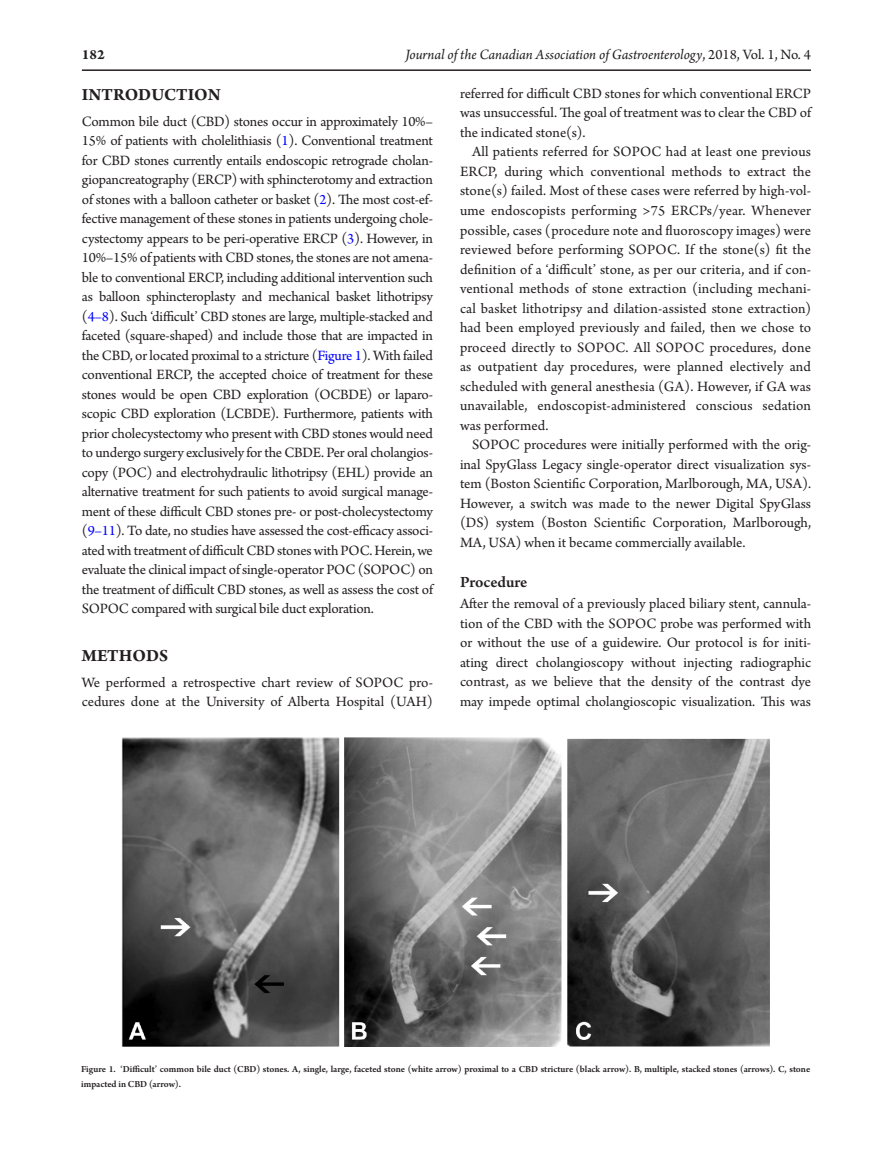
<style>
.page{position:relative;width:893px;height:1174px;background:#fff}
.page>*{position:absolute;margin:0;border:0;box-sizing:border-box;transform-origin:0 0}
.t1{font:700 18px "Arno Pro";color:#231f20}
.t2{font:600 16.5px "Arno Pro";letter-spacing:-.005em;color:#231f20}
.t3{font:15px/19.5px "Arno Pro";color:#231f20;text-align:justify}
.t4{font:italic 15px "Arno Pro";letter-spacing:-.005em;color:#231f20}
.t5{font:700 15px "Arno Pro";color:#231f20}
.t6{font:600 9.75px/14.2px "Arno Pro";letter-spacing:-.005em;color:#231f20}
.s1{font-style:normal}
.s2{color:#00f}
</style>
<div class="page">
<img style="left:122px;top:737px;width:648px;height:310px">
<hr style="left:82px;top:69px;width:729px;height:2px;background:#231f20">
<p class="t5" style="left:82px;top:46px;width:24px">182</p>
<p class="t4" style="left:405px;top:46px;width:407px">Journal of the Canadian Association of Gastroenterology<span class="s1">, 2018, Vol. 1, No. 4</span></p>
<p class="t1" style="left:82px;top:84px;width:140px">INTRODUCTION</p>
<p class="t3" style="left:82px;top:112px;width:353px">Common bile duct (CBD) stones occur in approximately 10%– 15% of patients with cholelithiasis (<span class="s2">1</span>). Conventional treatment for CBD stones currently entails endoscopic retrograde cholan&shy;giopancreatography (ERCP) with sphincterotomy and extraction of stones with a balloon catheter or basket (<span class="s2">2</span>). The most cost-ef&shy;fective management of these stones in patients undergoing chole&shy;cystectomy appears to be peri-operative ERCP (<span class="s2">3</span>). However, in 10%–15% of patients with CBD stones, the stones are not amena&shy;ble to conventional ERCP, including additional intervention such as balloon sphincteroplasty and mechanical basket lithotripsy (<span class="s2">4–8</span>). Such ‘difficult’ CBD stones are large, multiple-stacked and faceted (square-shaped) and include those that are impacted in the CBD, or located proximal to a stricture (<span class="s2">Figure 1</span>). With failed conventional ERCP, the accepted choice of treatment for these stones would be open CBD exploration (OCBDE) or laparo&shy;scopic CBD exploration (LCBDE). Furthermore, patients with prior cholecystectomy who present with CBD stones would need to undergo surgery exclusively for the CBDE. Per oral cholangios&shy;copy (POC) and electrohydraulic lithotripsy (EHL) provide an alternative treatment for such patients to avoid surgical manage&shy;ment of these difficult CBD stones pre- or post-cholecystectomy (<span class="s2">9–11</span>). To date, no studies have assessed the cost-efficacy associ&shy;ated with treatment of difficult CBD stones with POC. Herein, we evaluate the clinical impact of single-operator POC (SOPOC) on the treatment of difficult CBD stones, as well as assess the cost of SOPOC compared with surgical bile duct exploration.</p>
<p class="t1" style="left:82px;top:645px;width:88px">METHODS</p>
<p class="t3" style="left:82px;top:673px;width:353px">We performed a retrospective chart review of SOPOC pro&shy;cedures done at the University of Alberta Hospital (UAH)</p>
<p class="t3" style="left:460px;top:84px;width:353px">referred for difficult CBD stones for which conventional ERCP was unsuccessful. The goal of treatment was to clear the CBD of the indicated stone(s).</p>
<p class="t3" style="left:460px;top:143px;width:353px;text-indent:12px">All patients referred for SOPOC had at least one previous ERCP, during which conventional methods to extract the stone(s) failed. Most of these cases were referred by high-vol&shy;ume endoscopists performing &gt;75 ERCPs/year. Whenever possible, cases (procedure note and fluoroscopy images) were reviewed before performing SOPOC. If the stone(s) fit the definition of a ‘difficult’ stone, as per our criteria, and if con&shy;ventional methods of stone extraction (including mechani&shy;cal basket lithotripsy and dilation-assisted stone extraction) had been employed previously and failed, then we chose to proceed directly to SOPOC. All SOPOC procedures, done as outpatient day procedures, were planned electively and scheduled with general anesthesia (GA). However, if GA was unavailable, endoscopist-administered conscious sedation was performed.</p>
<p class="t3" style="left:460px;top:435px;width:353px;text-indent:12px">SOPOC procedures were initially performed with the orig&shy;inal SpyGlass Legacy single-operator direct visualization sys&shy;tem (Boston Scientific Corporation, Marlborough, MA, USA).<br>However, a switch was made to the newer Digital SpyGlass (DS) system (Boston Scientific Corporation, Marlborough, MA, USA) when it became commercially available.</p>
<p class="t2" style="left:460px;top:572px;width:69px">Procedure</p>
<p class="t3" style="left:460px;top:594px;width:353px">After the removal of a previously placed biliary stent, cannula&shy;tion of the CBD with the SOPOC probe was performed with or without the use of a guidewire. Our protocol is for initi&shy;ating direct cholangioscopy without injecting radiographic contrast, as we believe that the density of the contrast dye may impede optimal cholangioscopic visualization. This was</p>
<p class="t6" style="left:81px;top:1063px;width:731px">Figure 1. ‘Difficult’ common bile duct (CBD) stones. A, single, large, faceted stone (white arrow) proximal to a CBD stricture (black arrow). B, multiple, stacked stones (arrows). C, stone impacted in CBD (arrow).</p>
</div>
